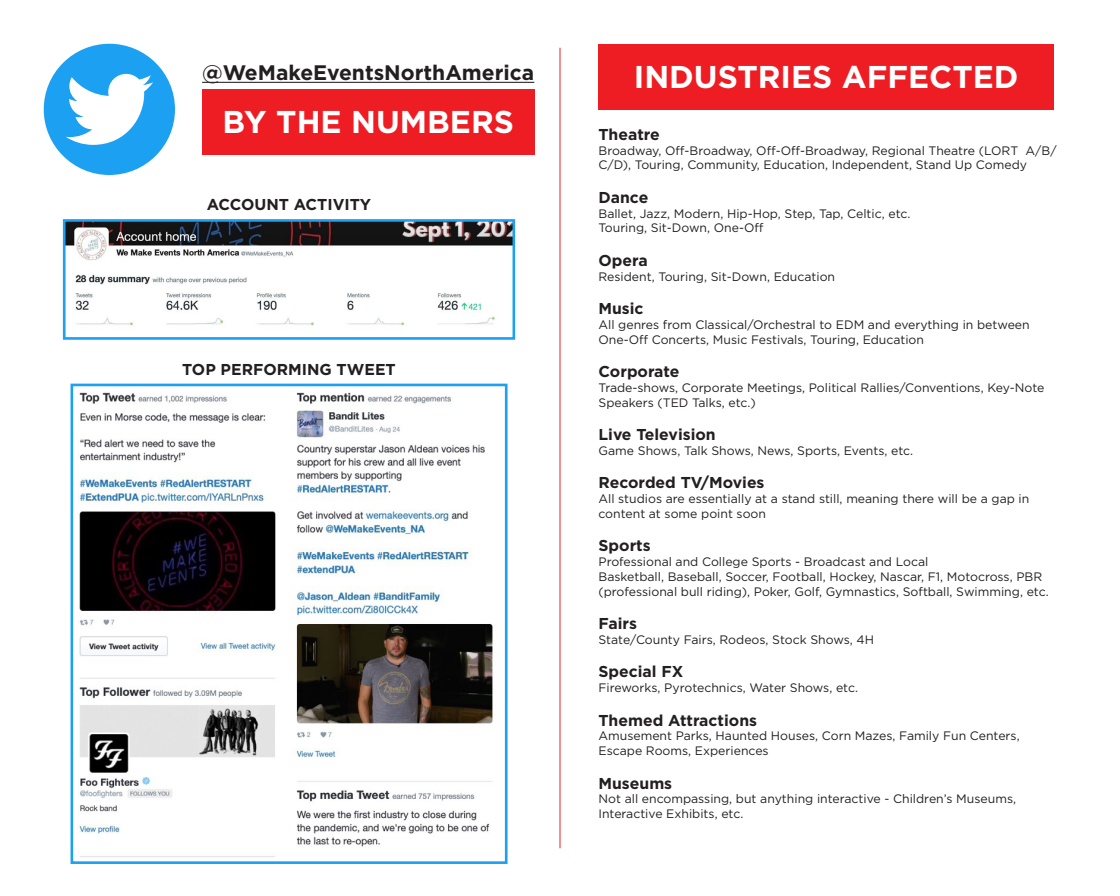
<style>
.page{position:relative;width:1120px;height:896px;background:#fff}
.page>*{position:absolute;margin:0;border:0;box-sizing:border-box;transform-origin:0 0}
.t1{font:700 31.5px "Gotham";color:#fff}
.t2{font:700 21px "Gotham";color:#231f20}
.t3{font:700 15.75px "Gotham";color:#231f20}
.t4{font:12.25px/14.7px "Gotham";color:#231f20}
</style>
<div class="page">
<div style="left:202px;top:89px;width:332px;height:66px;background:#ee1d23"></div>
<hr style="left:202px;top:82px;width:332px;height:1px;background:#231f20">
<div style="left:44px;top:44px;width:131px;height:131px;background:#1ca1f2;border-radius:50%"></div>
<svg style="left:66px;top:74px;width:87px;height:71px"></svg>
<div style="left:598px;top:44px;width:456px;height:66px;background:#ee1d23"></div>
<svg style="left:70px;top:383px;width:438px;height:481px"></svg>
<svg style="left:62px;top:219px;width:454px;height:121px"></svg>
<hr style="left:560px;top:48px;width:1px;height:800px;background:#ee1d23">
<p class="t2" style="left:202px;top:59px;width:334px">@WeMakeEventsNorthAmerica</p>
<p class="t1" style="left:634px;top:56px;width:386px">INDUSTRIES AFFECTED</p>
<p class="t1" style="left:222px;top:101px;width:293px">BY THE NUMBERS</p>
<p class="t3" style="left:207px;top:194px;width:166px">ACCOUNT ACTIVITY</p>
<p class="t3" style="left:182px;top:359px;width:215px">TOP PERFORMING TWEET</p>
<p class="t3" style="left:598px;top:124px;width:63px">Theatre</p>
<p class="t4" style="left:598px;top:143px;width:460px">Broadway, Off-Broadway, Off-Off-Broadway, Regional Theatre (LORT A/B/<br>C/D), Touring, Community, Education, Independent, Stand Up Comedy</p>
<p class="t3" style="left:598px;top:187px;width:51px">Dance</p>
<p class="t4" style="left:598px;top:206px;width:314px">Ballet, Jazz, Modern, Hip-Hop, Step, Tap, Celtic, etc.</p>
<p class="t4" style="left:598px;top:220px;width:166px">Touring, Sit-Down, One-Off</p>
<p class="t3" style="left:598px;top:250px;width:51px">Opera</p>
<p class="t4" style="left:598px;top:269px;width:238px">Resident, Touring, Sit-Down, Education</p>
<p class="t3" style="left:598px;top:298px;width:47px">Music</p>
<p class="t4" style="left:598px;top:317px;width:433px">All genres from Classical/Orchestral to EDM and everything in between</p>
<p class="t4" style="left:598px;top:332px;width:327px">One-Off Concerts, Music Festivals, Touring, Education</p>
<p class="t3" style="left:598px;top:361px;width:82px">Corporate</p>
<p class="t4" style="left:598px;top:380px;width:447px">Trade-shows, Corporate Meetings, Political Rallies/Conventions, Key-Note<br>Speakers (TED Talks, etc.)</p>
<p class="t3" style="left:598px;top:424px;width:119px">Live Television</p>
<p class="t4" style="left:598px;top:443px;width:316px">Game Shows, Talk Shows, News, Sports, Events, etc.</p>
<p class="t3" style="left:598px;top:472px;width:168px">Recorded TV/Movies</p>
<p class="t4" style="left:598px;top:491px;width:432px">All studios are essentially at a stand still, meaning there will be a gap in content at some point soon</p>
<p class="t3" style="left:598px;top:535px;width:54px">Sports</p>
<p class="t4" style="left:598px;top:554px;width:331px">Professional and College Sports - Broadcast and Local</p>
<p class="t4" style="left:598px;top:569px;width:452px">Basketball, Baseball, Soccer, Football, Hockey, Nascar, F1, Motocross, PBR (professional bull riding), Poker, Golf, Gymnastics, Softball, Swimming, etc.</p>
<p class="t3" style="left:598px;top:613px;width:40px">Fairs</p>
<p class="t4" style="left:598px;top:632px;width:277px">State/County Fairs, Rodeos, Stock Shows, 4H</p>
<p class="t3" style="left:598px;top:661px;width:86px">Special FX</p>
<p class="t4" style="left:598px;top:680px;width:261px">Fireworks, Pyrotechnics, Water Shows, etc.</p>
<p class="t3" style="left:598px;top:710px;width:160px">Themed Attractions</p>
<p class="t4" style="left:598px;top:729px;width:423px">Amusement Parks, Haunted Houses, Corn Mazes, Family Fun Centers,</p>
<p class="t4" style="left:598px;top:743px;width:172px">Escape Rooms, Experiences</p>
<p class="t3" style="left:598px;top:773px;width:75px">Museums</p>
<p class="t4" style="left:598px;top:792px;width:419px">Not all encompassing, but anything interactive - Children’s Museums,</p>
<p class="t4" style="left:598px;top:806px;width:146px">Interactive Exhibits, etc.</p>
</div>
